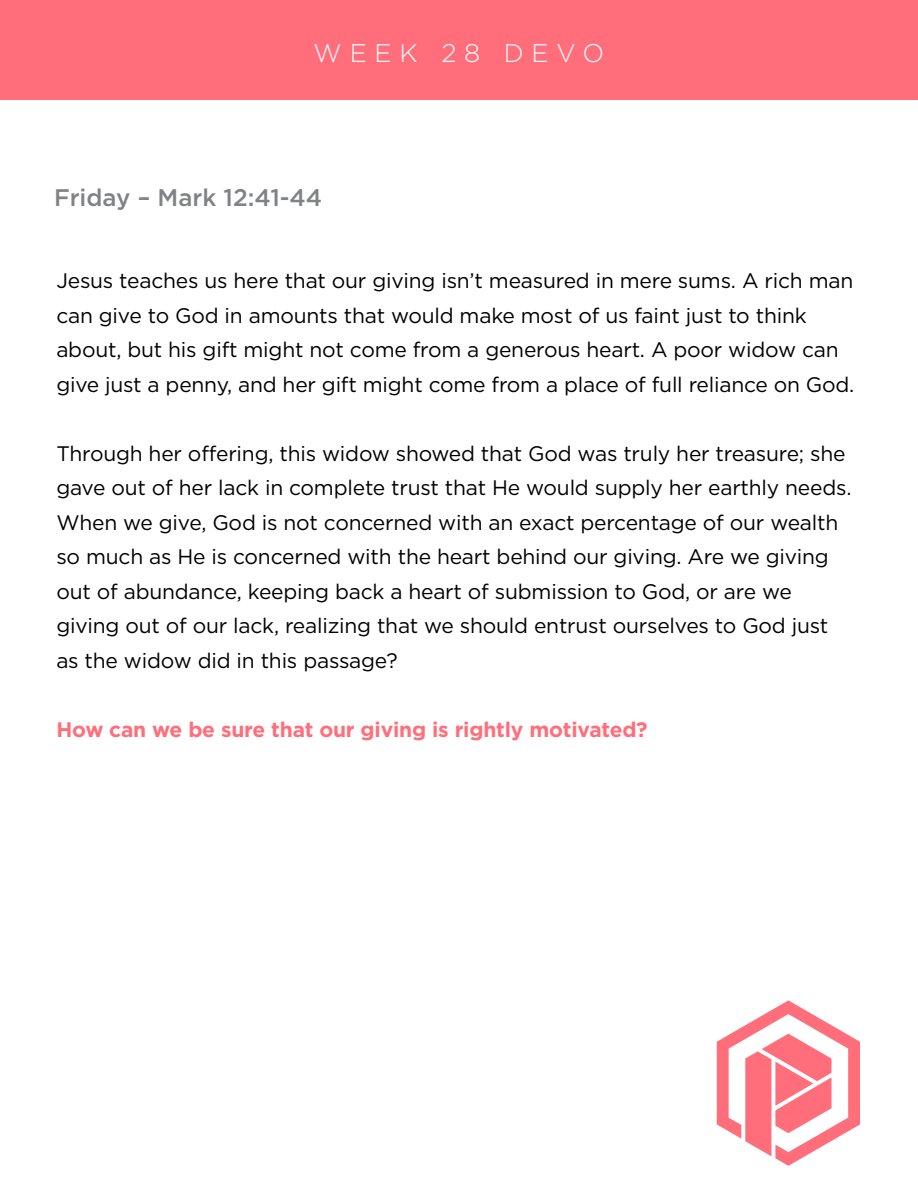
<style>
.page{position:relative;width:918px;height:1188px;background:#fff}
.page>*{position:absolute;margin:0;border:0;box-sizing:border-box;transform-origin:0 0}
.t1{font:300 25.5px "Gotham HTF";letter-spacing:.31em;color:#fff}
.t2{font:500 24px "Gotham HTF";color:#808285}
.t3{font:21px/34.5px "Gotham HTF";letter-spacing:-.01em;color:#000}
.t4{font:700 21px "Gotham HTF";letter-spacing:-.01em;color:#ff6e7a}
</style>
<div class="page">
<div style="left:0;top:0;width:918px;height:99px;background:#ff6e7a"></div>
<svg style="left:717px;top:1000px;width:143px;height:166px"></svg>
<p class="t1" style="left:314px;top:39px;width:292px">WEEK 28 DEVO</p>
<p class="t2" style="left:54px;top:184px;width:270px">Friday – Mark 12:41-44</p>
<p class="t3" style="left:56px;top:263px;width:800px">Jesus teaches us here that our giving isn’t measured in mere sums. A rich man can give to God in amounts that would make most of us faint just to think about, but his gift might not come from a generous heart. A poor widow can give just a penny, and her gift might come from a place of full reliance on God.</p>
<p class="t3" style="left:56px;top:436px;width:797px">Through her offering, this widow showed that God was truly her treasure; she gave out of her lack in complete trust that He would supply her earthly needs.<br>When we give, God is not concerned with an exact percentage of our wealth so much as He is concerned with the heart behind our giving. Are we giving out of abundance, keeping back a heart of submission to God, or are we giving out of our lack, realizing that we should entrust ourselves to God just as the widow did in this passage?</p>
<p class="t4" style="left:56px;top:717px;width:593px">How can we be sure that our giving is rightly motivated?</p>
</div>
